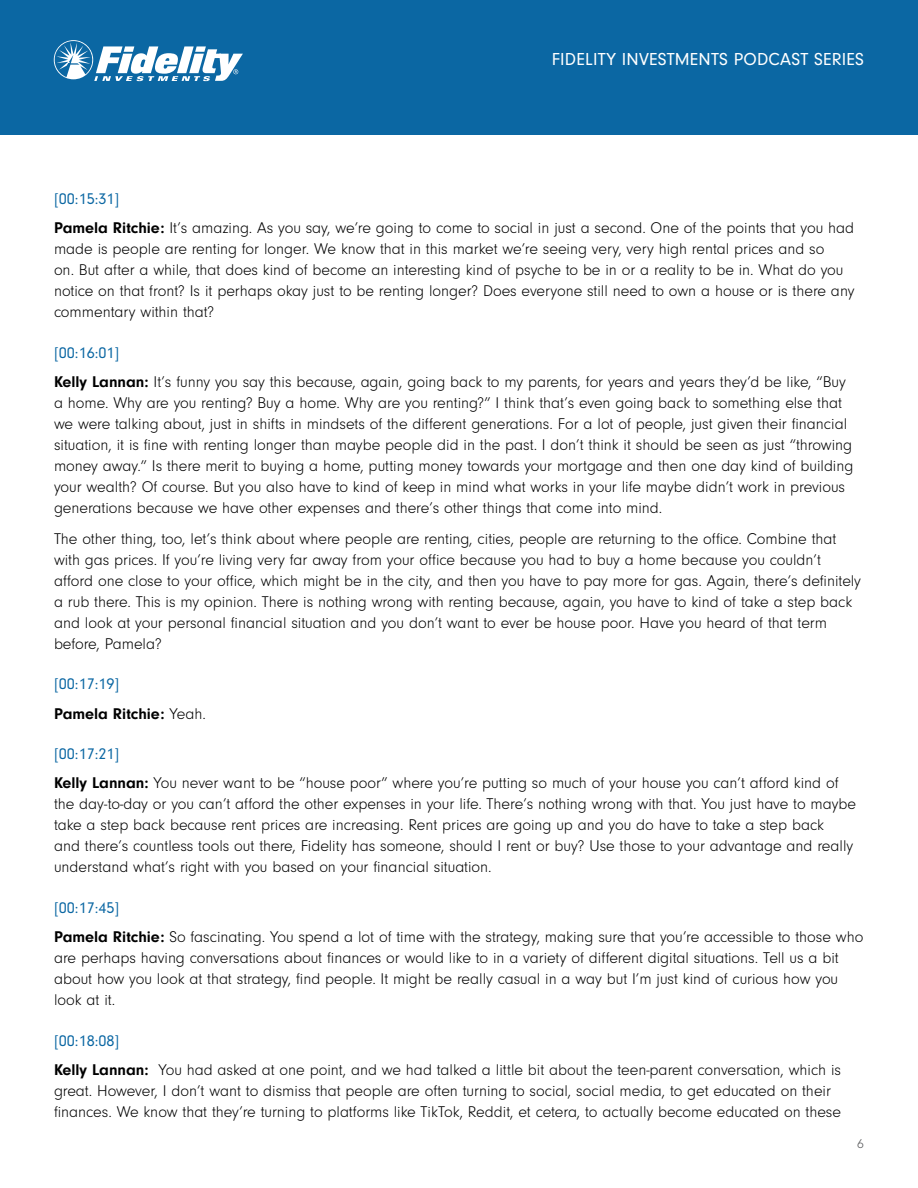
<style>
.page{position:relative;width:918px;height:1188px;background:#fff}
.page>*{position:absolute;margin:0;border:0;box-sizing:border-box;transform-origin:0 0}
.t1{font:18px "Neuzeit Gro";letter-spacing:.01em;color:#fff}
.t2{font:300 16.2px/21px "Neuzeit Gro";color:#000}
.t3{font:700 16.2px/29.2px "Neuzeit Gro";color:#000}
.t4{font:300 13.5px "Neuzeit Gro";color:#58595b}
.s1{font-weight:400;color:#0b67a3}
.s2{font-weight:700}
.s3{font-weight:300}
</style>
<div class="page">
<div style="left:0;top:0;width:918px;height:135px;background:#0b67a3"></div>
<svg style="left:54px;top:40px;width:189px;height:41px"></svg>
<p class="t1" style="left:552px;top:49px;width:314px">FIDELITY INVESTMENTS PODCAST SERIES</p>
<p class="t2" style="left:54px;top:185px;width:802px;line-height:29.2px"><span class="s1">[00:15:31]<br></span><span class="s2">Pamela Ritchie:</span> It’s amazing. As you say, we’re going to come to social in just a second. One of the points that you had</p>
<p class="t2" style="left:54px;top:239px;width:802px">made is people are renting for longer. We know that in this market we’re seeing very, very high rental prices and so<br>on. But after a while, that does kind of become an interesting kind of psyche to be in or a reality to be in. What do you notice on that front? Is it perhaps okay just to be renting longer? Does everyone still need to own a house or is there any commentary within that?</p>
<p class="t2" style="left:54px;top:338px;width:793px;line-height:29.2px"><span class="s1">[00:16:01]<br></span><span class="s2">Kelly Lannan:</span> It’s funny you say this because, again, going back to my parents, for years and years they’d be like, “Buy</p>
<p class="t2" style="left:54px;top:393px;width:801px">a home. Why are you renting? Buy a home. Why are you renting?” I think that’s even going back to something else that we were talking about, just in shifts in mindsets of the different generations. For a lot of people, just given their financial situation, it is fine with renting longer than maybe people did in the past. I don’t think it should be seen as just “throwing money away.” Is there merit to buying a home, putting money towards your mortgage and then one day kind of building your wealth? Of course. But you also have to kind of keep in mind what works in your life maybe didn’t work in previous generations because we have other expenses and there’s other things that come into mind.</p>
<p class="t2" style="left:54px;top:528px;width:808px">The other thing, too, let’s think about where people are renting, cities, people are returning to the office. Combine that with gas prices. If you’re living very far away from your office because you had to buy a home because you couldn’t afford one close to your office, which might be in the city, and then you have to pay more for gas. Again, there’s definitely a rub there. This is my opinion. There is nothing wrong with renting because, again, you have to kind of take a step back and look at your personal financial situation and you don’t want to ever be house poor. Have you heard of that term before, Pamela?</p>
<p class="t3" style="left:54px;top:670px;width:153px"><span class="s1">[00:17:19]<br></span>Pamela Ritchie: <span class="s3">Yeah.</span></p>
<p class="t2" style="left:54px;top:740px;width:786px;line-height:29.2px"><span class="s1">[00:17:21]<br></span><span class="s2">Kelly Lannan:</span> You never want to be “house poor” where you’re putting so much of your house you can’t afford kind of</p>
<p class="t2" style="left:54px;top:794px;width:804px">the day-to-day or you can’t afford the other expenses in your life. There’s nothing wrong with that. You just have to maybe take a step back because rent prices are increasing. Rent prices are going up and you do have to take a step back<br>and there’s countless tools out there, Fidelity has someone, should I rent or buy? Use those to your advantage and really understand what’s right with you based on your financial situation.</p>
<p class="t2" style="left:54px;top:893px;width:811px;line-height:29.2px"><span class="s1">[00:17:45]<br></span><span class="s2">Pamela Ritchie:</span> So fascinating. You spend a lot of time with the strategy, making sure that you’re accessible to those who</p>
<p class="t2" style="left:54px;top:948px;width:786px;text-align:justify">are perhaps having conversations about finances or would like to in a variety of different digital situations. Tell us a bit about how you look at that strategy, find people. It might be really casual in a way but I’m just kind of curious how you look at it.</p>
<p class="t2" style="left:54px;top:1026px;width:789px;line-height:29.2px"><span class="s1">[00:18:08]<br></span><span class="s2">Kelly Lannan:</span> You had asked at one point, and we had talked a little bit about the teen-parent conversation, which is</p>
<p class="t2" style="left:54px;top:1080px;width:789px">great. However, I don’t want to dismiss that people are often turning to social, social media, to get educated on their finances. We know that they’re turning to platforms like TikTok, Reddit, et cetera, to actually become educated on these</p>
<p class="t4" style="left:857px;top:1137px;width:8px">6</p>
</div>
